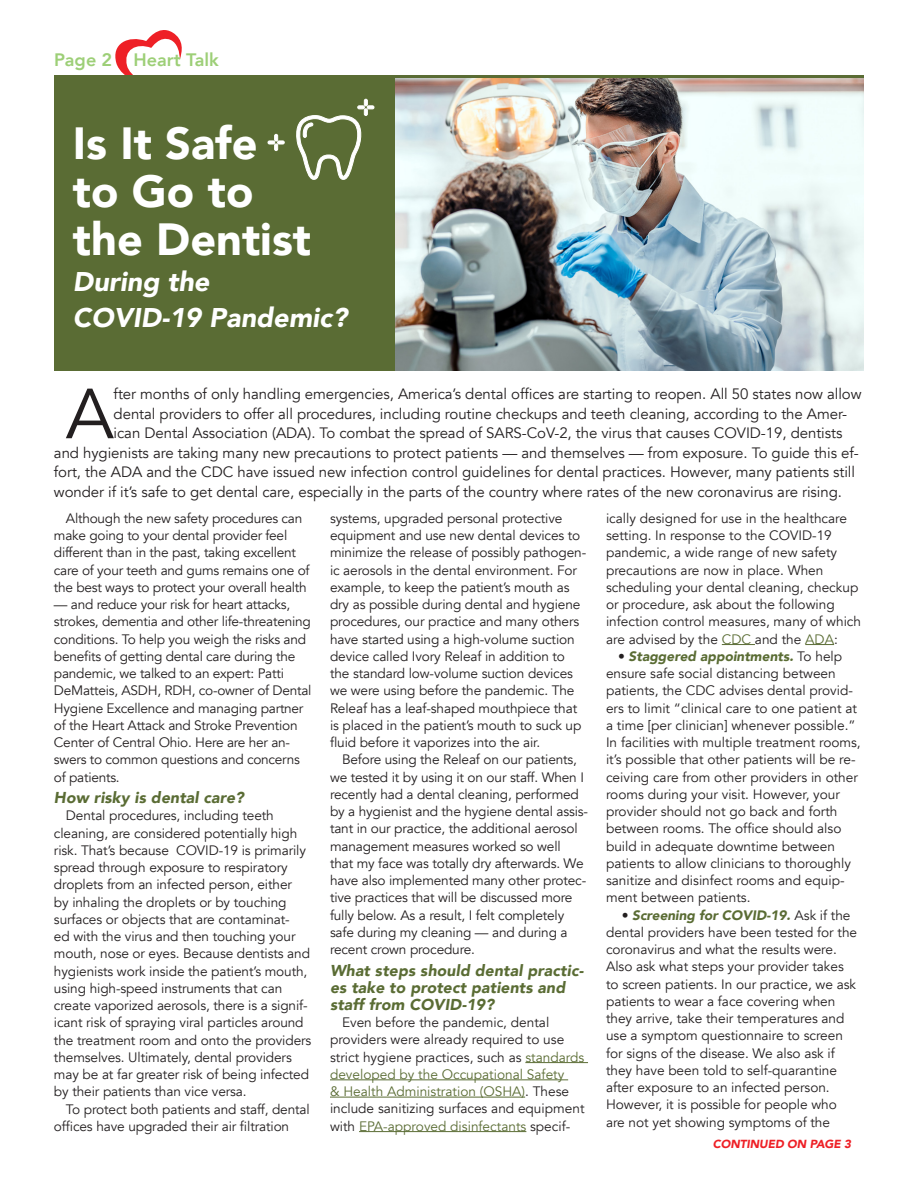
<style>
.page{position:relative;width:918px;height:1188px;background:#fff}
.page>*{position:absolute;margin:0;border:0;box-sizing:border-box;transform-origin:0 0}
.t1{font:70.05px "Avenir";color:#231f20}
.t2{font:900 45px/48px "Avenir";color:#fff}
.t3{font:italic 900 27px/36px "Avenir";color:#fff}
.t4{font:800 18px "Avenir";color:#9dcf77}
.t5{font:italic 900 15.75px/17.1px "Avenir";letter-spacing:.01em;color:#5a6c34}
.t6{font:15px "Avenir";letter-spacing:-.005em;color:#231f20}
.t7{font:13.65px/17.2px "Avenir";letter-spacing:-.01em;color:#231f20}
.t8{font:italic 900 11.7px "Avenir";letter-spacing:-.01em;color:#ee2026}
.s1{color:#5a6c34}
.s2{font-weight:900;font-style:italic;color:#5a6c34}
</style>
<div class="page">
<svg style="left:115px;top:30px;width:67px;height:45px"></svg>
<hr style="left:54px;top:75px;width:810px;height:3px;background:#5a6c34">
<hr style="left:525px;top:1062px;width:63px;height:1px;background:#5a6c34">
<hr style="left:330px;top:1080px;width:238px;height:1px;background:#5a6c34">
<hr style="left:330px;top:1097px;width:195px;height:1px;background:#5a6c34">
<hr style="left:359px;top:1131px;width:167px;height:1px;background:#5a6c34">
<hr style="left:722px;top:644px;width:33px;height:1px;background:#5a6c34">
<svg style="left:805px;top:644px;width:29px;height:1px"></svg>
<img style="left:394px;top:78px;width:470px;height:293px">
<div style="left:54px;top:78px;width:340px;height:293px;background:#5a6c34"></div>
<svg style="left:296px;top:99px;width:78px;height:81px"></svg>
<svg style="left:268px;top:134px;width:17px;height:17px"></svg>
<p class="t4" style="left:54px;top:45px;width:166px">Page 2 Heart Talk</p>
<p class="t2" style="left:73px;top:118px;width:240px">Is It Safe to Go to the Dentist</p>
<p class="t3" style="left:73px;top:263px;width:276px">During the<br>COVID-19 Pandemic?</p>
<p class="t1" style="left:66px;top:372px;width:50px">A</p>
<p class="t6" style="left:114px;top:385px;width:750px">fter months of only handling emergencies, America’s dental offices are starting to reopen. All 50 states now allow</p>
<p class="t6" style="left:114px;top:405px;width:735px">dental providers to offer all procedures, including routine checkups and teeth cleaning, according to the Amer-</p>
<p class="t6" style="left:114px;top:424px;width:730px">ican Dental Association (ADA). To combat the spread of SARS-CoV-2, the virus that causes COVID-19, dentists</p>
<p class="t6" style="left:54px;top:444px;width:806px">and hygienists are taking many new precautions to protect patients — and themselves — from exposure. To guide this ef-</p>
<p class="t6" style="left:54px;top:463px;width:803px">fort, the ADA and the CDC have issued new infection control guidelines for dental practices. However, many patients still</p>
<p class="t6" style="left:54px;top:483px;width:790px">wonder if it’s safe to get dental care, especially in the parts of the country where rates of the new coronavirus are rising.</p>
<p class="t7" style="left:54px;top:510px;width:257px;text-indent:12px">Although the new safety procedures can make going to your dental provider feel different than in the past, taking excellent care of your teeth and gums remains one of the best ways to protect your overall health</p>
<p class="t7" style="left:54px;top:596px;width:259px">— and reduce your risk for heart attacks, strokes, dementia and other life-threatening conditions. To help you weigh the risks and benefits of getting dental care during the pandemic, we talked to an expert: Patti DeMatteis, ASDH, RDH, co-owner of Dental Hygiene Excellence and managing partner of the Heart Attack and Stroke Prevention Center of Central Ohio. Here are her an&shy;swers to common questions and concerns of patients.</p>
<p class="t5" style="left:54px;top:789px;width:191px">How risky is dental care?</p>
<p class="t7" style="left:54px;top:807px;width:259px;text-indent:12px">Dental procedures, including teeth cleaning, are considered potentially high risk. That’s because COVID-19 is primarily spread through exposure to respiratory droplets from an infected person, either<br>by inhaling the droplets or by touching surfaces or objects that are contaminat-<br>ed with the virus and then touching your mouth, nose or eyes. Because dentists and hygienists work inside the patient’s mouth, using high-speed instruments that can create vaporized aerosols, there is a signif&shy;icant risk of spraying viral particles around the treatment room and onto the providers themselves. Ultimately, dental providers may be at far greater risk of being infected by their patients than vice versa.</p>
<p class="t7" style="left:54px;top:1101px;width:257px;text-indent:12px">To protect both patients and staff, dental offices have upgraded their air filtration</p>
<p class="t7" style="left:330px;top:510px;width:258px">systems, upgraded personal protective equipment and use new dental devices to minimize the release of possibly pathogen&shy;ic aerosols in the dental environment. For example, to keep the patient’s mouth as dry as possible during dental and hygiene procedures, our practice and many others have started using a high-volume suction device called Ivory Releaf in addition to the standard low-volume suction devices we were using before the pandemic. The Releaf has a leaf-shaped mouthpiece that is placed in the patient’s mouth to suck up fluid before it vaporizes into the air.</p>
<p class="t7" style="left:330px;top:751px;width:260px;text-indent:12px">Before using the Releaf on our patients, we tested it by using it on our staff. When I recently had a dental cleaning, performed by a hygienist and the hygiene dental assis&shy;tant in our practice, the additional aerosol management measures worked so well<br>that my face was totally dry afterwards. We have also implemented many other protec&shy;tive practices that will be discussed more fully below. As a result, I felt completely safe during my cleaning — and during a recent crown procedure.</p>
<p class="t5" style="left:330px;top:961px;width:255px">What steps should dental practic&shy;es take to protect patients and staff from COVID-19?</p>
<p class="t7" style="left:330px;top:1014px;width:256px;text-indent:12px">Even before the pandemic, dental providers were already required to use strict hygiene practices, such as <span class="s1">standards developed by the Occupational Safety<br>&amp; Health Administration (OSHA)</span>. These include sanitizing surfaces and equipment with <span class="s1">EPA-approved disinfectants</span> specif-</p>
<p class="t7" style="left:606px;top:510px;width:257px">ically designed for use in the healthcare setting. In response to the COVID-19 pandemic, a wide range of new safety precautions are now in place. When scheduling your dental cleaning, checkup or procedure, ask about the following infection control measures, many of which are advised by the <span class="s1">CDC</span> and the <span class="s1">ADA</span>:</p>
<p class="t7" style="left:606px;top:648px;width:256px;text-indent:12px">• <span class="s2">Staggered appointments.</span> To help ensure safe social distancing between patients, the CDC advises dental provid&shy;ers to limit “clinical care to one patient at a time [per clinician] whenever possible.” In facilities with multiple treatment rooms, it’s possible that other patients will be re&shy;ceiving care from other providers in other rooms during your visit. However, your provider should not go back and forth between rooms. The office should also build in adequate downtime between patients to allow clinicians to thoroughly sanitize and disinfect rooms and equip&shy;ment between patients.</p>
<p class="t7" style="left:606px;top:906px;width:253px;text-indent:16px">• <span class="s2">Screening for COVID-19.</span> Ask if the dental providers have been tested for the coronavirus and what the results were.<br>Also ask what steps your provider takes to screen patients. In our practice, we ask patients to wear a face covering when they arrive, take their temperatures and use a symptom questionnaire to screen for signs of the disease. We also ask if they have been told to self-quarantine after exposure to an infected person.<br>However, it is possible for people who are not yet showing symptoms of the</p>
<p class="t8" style="left:713px;top:1135px;width:140px">CONTINUED ON PAGE 3</p>
</div>
